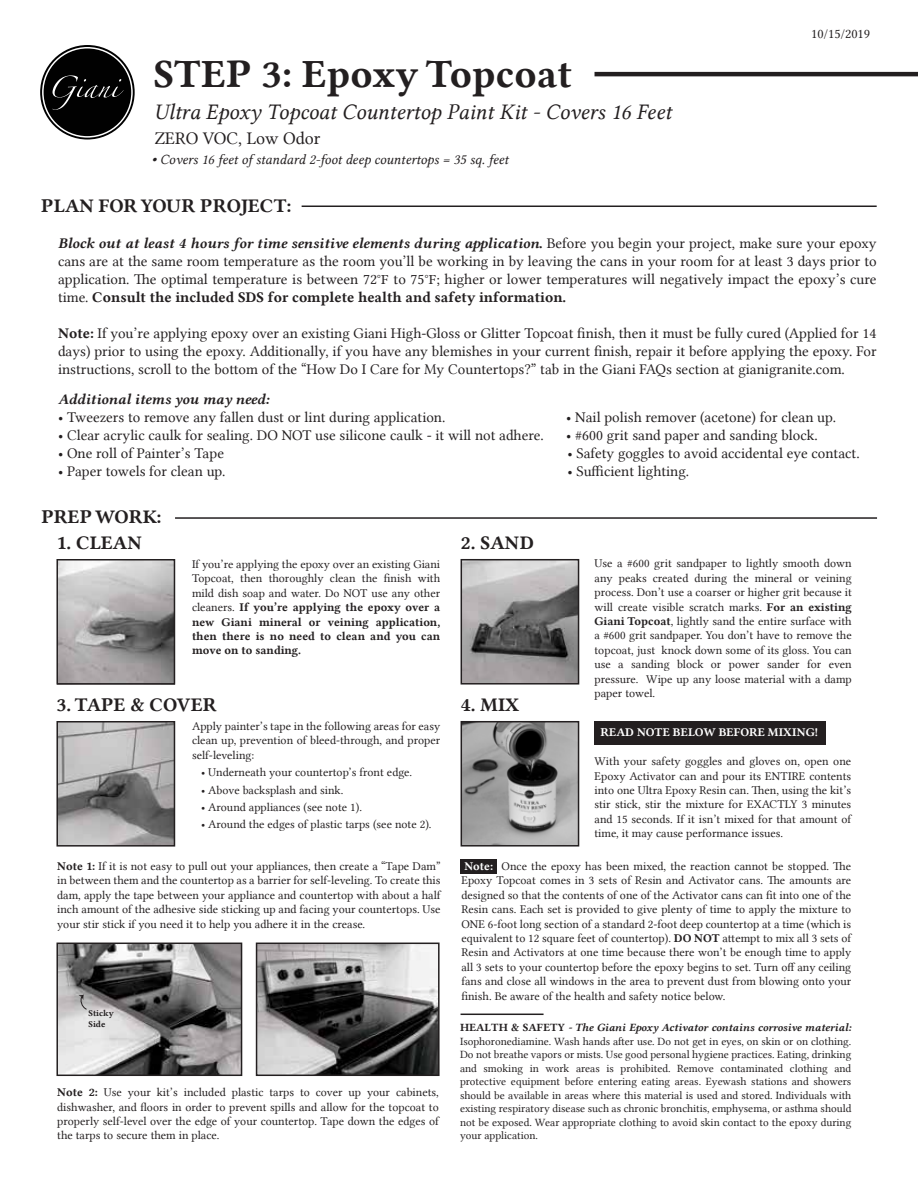
<style>
.page{position:relative;width:918px;height:1188px;background:#fff}
.page>*{position:absolute;margin:0;border:0;box-sizing:border-box;transform-origin:0 0}
.t1{font:40.5px "Lin Libertine B";color:#231f20}
.t2{font:22.5px "Lin Libertine I";color:#231f20}
.t3{font:19.5px "Lin Libertine B";color:#231f20}
.t4{font:18px "Lin Libertine";color:#231f20}
.t5{font:15px/18px "Lin Libertine";color:#231f20}
.t6{font:15px "Lin Libertine BI";color:#231f20}
.t7{font:15px "Lin Libertine B";color:#231f20}
.t8{font:14.25px "Lin Libertine I";color:#231f20}
.t9{font:13.5px "Lin Libertine";color:#231f20}
.t10{font:12px/14.4px "Lin Libertine";color:#231f20;text-align:justify}
.t11{font:12px/14.4px "Lin Libertine B";color:#231f20;text-align:justify}
.t12{font:12px "Lin Libertine B";color:#fff}
.t13{font:11.25px/13.5px "Lin Libertine";color:#231f20;text-align:justify}
.t14{font:11.25px "Lin Libertine BI";color:#231f20}
.t15{font:9px/10.8px "Lin Libertine B";color:#231f20}
.s1{font-family:"Lin Libertine"}
.s2{font-family:"Lin Libertine B"}
.s3{font-family:"Lin Libertine B";color:#fff}
</style>
<div class="page">
<img style="left:59px;top:946px;width:180px;height:127px">
<img style="left:259px;top:946px;width:178px;height:127px">
<div style="left:460px;top:859px;width:36px;height:15px;background:#231f20"></div>
<div style="left:595px;top:721px;width:231px;height:23px;background:#231f20"></div>
<img style="left:59px;top:724px;width:113px;height:120px">
<img style="left:59px;top:562px;width:113px;height:120px">
<div style="left:40px;top:45px;width:95px;height:95px;background:#010101;border-radius:50%"></div>
<div style="left:42px;top:47px;width:91px;height:91px;border:2px solid #fff;border-radius:50%"></div>
<svg style="left:52px;top:75px;width:72px;height:35px"></svg>
<hr style="left:175px;top:517px;width:702px;height:2px;background:#231f20">
<hr style="left:302px;top:206px;width:575px;height:1px;background:#231f20">
<img style="left:464px;top:562px;width:112px;height:120px">
<div style="left:56px;top:559px;width:119px;height:126px;border:2px solid #231f20"></div>
<div style="left:461px;top:559px;width:118px;height:126px;border:2px solid #231f20"></div>
<div style="left:56px;top:721px;width:119px;height:126px;border:2px solid #231f20"></div>
<div style="left:56px;top:943px;width:186px;height:133px;border:2px solid #231f20"></div>
<div style="left:256px;top:943px;width:184px;height:133px;border:2px solid #231f20"></div>
<hr style="left:461px;top:1014px;width:83px;height:1px;background:#231f20">
<svg style="left:79px;top:995px;width:9px;height:15px"></svg>
<hr style="left:595px;top:72px;width:323px;height:4px;background:#231f20">
<img style="left:464px;top:724px;width:112px;height:120px">
<div style="left:461px;top:721px;width:118px;height:126px;border:2px solid #231f20"></div>
<h1 class="t1" style="left:154px;top:46px;width:419px">STEP 3: Epoxy Topcoat</h1>
<h2 class="t2" style="left:154px;top:99px;width:519px">Ultra Epoxy Topcoat Countertop Paint Kit - Covers 16 Feet</h2>
<p class="t8" style="left:152px;top:152px;width:359px">• Covers 16 feet of standard 2-foot deep countertops = 35 sq. feet</p>
<h3 class="t4" style="left:154px;top:128px;width:168px">ZERO VOC, Low Odor</h3>
<h3 class="t3" style="left:41px;top:192px;width:252px">PLAN FOR YOUR PROJECT:</h3>
<p class="t9" style="left:811px;top:26px;width:60px">10/15/2019</p>
<p class="t6" style="left:58px;top:233px;width:820px">Block out at least 4 hours for time sensitive elements during application. <span class="s1">Before you begin your project, make sure your epoxy</span></p>
<p class="t5" style="left:58px;top:252px;width:820px">cans are at the same room temperature as the room you’ll be working in by leaving the cans in your room for at least 3 days prior to application. The optimal temperature is between 72℉ to 75℉; higher or lower temperatures will negatively impact the epoxy’s cure</p>
<p class="t7" style="left:58px;top:287px;width:510px"><span class="s1">time.</span> Consult the included SDS for complete health and safety information.</p>
<p class="t5" style="left:58px;top:324px;width:820px;text-align:justify"><span class="s2">Note:</span> If you’re applying epoxy over an existing Giani High-Gloss or Glitter Topcoat finish, then it must be fully cured (Applied for 14 days) prior to using the epoxy. Additionally, if you have any blemishes in your current finish, repair it before applying the epoxy. For instructions, scroll to the bottom of the “How Do I Care for My Countertops?” tab in the Giani FAQs section at gianigranite.com.</p>
<p class="t6" style="left:58px;top:389px;width:213px">Additional items you may need:</p>
<p class="t5" style="left:58px;top:408px;width:389px">• Tweezers to remove any fallen dust or lint during application.</p>
<p class="t5" style="left:566px;top:408px;width:271px">• Nail polish remover (acetone) for clean up.</p>
<p class="t5" style="left:58px;top:426px;width:487px">• Clear acrylic caulk for sealing. DO NOT use silicone caulk - it will not adhere.</p>
<p class="t5" style="left:566px;top:426px;width:253px">• #600 grit sand paper and sanding block.</p>
<p class="t5" style="left:58px;top:444px;width:168px">• One roll of Painter’s Tape</p>
<p class="t5" style="left:567px;top:444px;width:294px">• Safety goggles to avoid accidental eye contact.</p>
<p class="t5" style="left:58px;top:462px;width:169px">• Paper towels for clean up.</p>
<p class="t5" style="left:567px;top:462px;width:123px">• Sufficient lighting.</p>
<h3 class="t3" style="left:41px;top:503px;width:122px">PREP WORK:</h3>
<h3 class="t3" style="left:57px;top:529px;width:87px">1. CLEAN</h3>
<h3 class="t3" style="left:461px;top:529px;width:75px">2. SAND</h3>
<p class="t10" style="left:192px;top:557px;width:250px">If you’re applying the epoxy over an existing Giani Topcoat, then thoroughly clean the finish with mild dish soap and water. Do NOT use any other</p>
<p class="t11" style="left:192px;top:600px;width:250px"><span class="s1">cleaners.</span> If you’re applying the epoxy over a new Giani mineral or veining application, then there is no need to clean and you can move on to sanding.</p>
<h3 class="t3" style="left:57px;top:691px;width:162px">3. TAPE &amp; COVER</h3>
<h3 class="t3" style="left:461px;top:691px;width:60px">4. MIX</h3>
<p class="t10" style="left:192px;top:719px;width:250px">Apply painter’s tape in the following areas for easy clean up, prevention of bleed-through, and proper self-leveling:</p>
<p class="t10" style="left:201px;top:765px;width:213px">• Underneath your countertop’s front edge.</p>
<p class="t10" style="left:201px;top:782px;width:144px">• Above backsplash and sink.</p>
<p class="t10" style="left:201px;top:800px;width:162px">• Around appliances (see note 1).</p>
<p class="t10" style="left:201px;top:817px;width:232px">• Around the edges of plastic tarps (see note 2).</p>
<p class="t10" style="left:595px;top:556px;width:259px">Use a #600 grit sandpaper to lightly smooth down any peaks created during the mineral or veining process. Don’t use a coarser or higher grit because it will create visible scratch marks. <span class="s2">For an existing Giani Topcoat</span>, lightly sand the entire surface with a #600 grit sandpaper. You don’t have to remove the topcoat, just knock down some of its gloss. You can use a sanding block or power sander for even pressure. Wipe up any loose material with a damp paper towel.</p>
<p class="t12" style="left:601px;top:724px;width:219px">READ NOTE BELOW BEFORE MIXING!</p>
<p class="t10" style="left:595px;top:754px;width:258px">With your safety goggles and gloves on, open one Epoxy Activator can and pour its ENTIRE contents into one Ultra Epoxy Resin can. Then, using the kit’s stir stick, stir the mixture for EXACTLY 3 minutes and 15 seconds. If it isn’t mixed for that amount of time, it may cause performance issues.</p>
<p class="t10" style="left:57px;top:859px;width:385px"><span class="s2">Note 1:</span> If it is not easy to pull out your appliances, then create a “Tape Dam” in between them and the countertop as a barrier for self-leveling. To create this dam, apply the tape between your appliance and countertop with about a half inch amount of the adhesive side sticking up and facing your countertops. Use your stir stick if you need it to help you adhere it in the crease.</p>
<p class="t15" style="left:89px;top:1008px;width:27px">Sticky<br>Side</p>
<p class="t10" style="left:57px;top:1085px;width:383px"><span class="s2">Note 2:</span> Use your kit’s included plastic tarps to cover up your cabinets, dishwasher, and floors in order to prevent spills and allow for the topcoat to properly self-level over the edge of your countertop. Tape down the edges of the tarps to secure them in place.</p>
<p class="t10" style="left:461px;top:859px;width:391px"><span class="s3">Note:</span> Once the epoxy has been mixed, the reaction cannot be stopped. The Epoxy Topcoat comes in 3 sets of Resin and Activator cans. The amounts are designed so that the contents of one of the Activator cans can fit into one of the Resin cans. Each set is provided to give plenty of time to apply the mixture to ONE 6-foot long section of a standard 2-foot deep countertop at a time (which is equivalent to 12 square feet of countertop). <span class="s2">DO NOT</span> attempt to mix all 3 sets of Resin and Activators at one time because there won’t be enough time to apply all 3 sets to your countertop before the epoxy begins to set. Turn off any ceiling fans and close all windows in the area to prevent dust from blowing onto your finish. Be aware of the health and safety notice below.</p>
<p class="t14" style="left:460px;top:1020px;width:393px"><span class="s2">HEALTH &amp; SAFETY</span> - The Giani Epoxy Activator contains corrosive material:</p>
<p class="t13" style="left:460px;top:1034px;width:393px">Isophoronediamine. Wash hands after use. Do not get in eyes, on skin or on clothing.<br>Do not breathe vapors or mists. Use good personal hygiene practices. Eating, drinking and smoking in work areas is prohibited. Remove contaminated clothing and protective equipment before entering eating areas. Eyewash stations and showers should be available in areas where this material is used and stored. Individuals with existing respiratory disease such as chronic bronchitis, emphysema, or asthma should not be exposed. Wear appropriate clothing to avoid skin contact to the epoxy during your application.</p>
</div>
